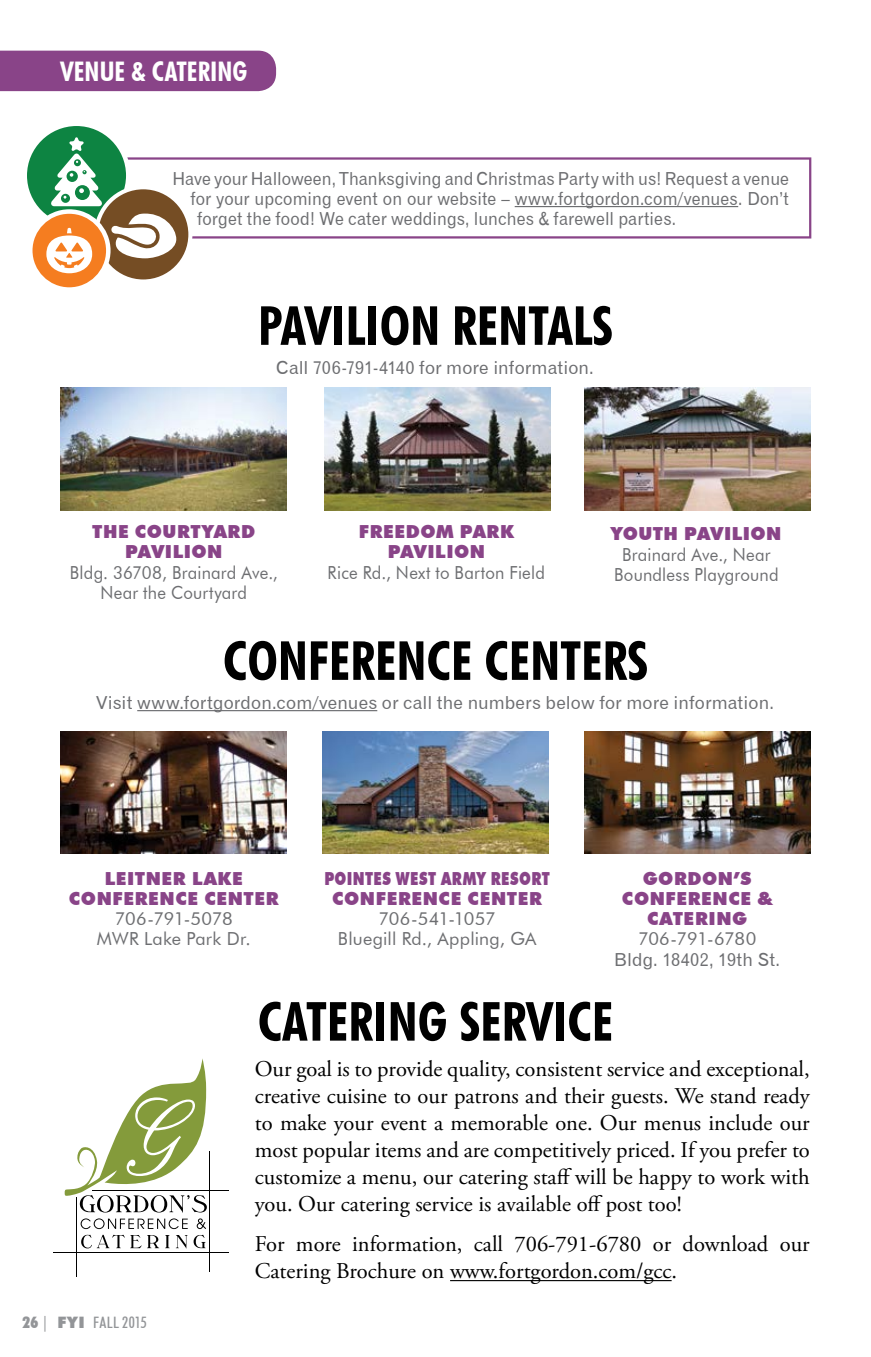
<style>
.page{position:relative;width:871px;height:1357px;background:#fff}
.page>*{position:absolute;margin:0;border:0;box-sizing:border-box;transform-origin:0 0}
.t1{font:700 condensed 54px "Futura BT";color:#000}
.t2{font:700 condensed 27px "Futura BT";letter-spacing:.005em;color:#fff}
.t3{font:22.5px/27px "Adobe Garamond Pro";color:#000;text-align:justify}
.t4{font:18px "Gothic 720 BT Roman B";letter-spacing:.005em;color:#6d6e71;scale:.93 1}
.t5{font:18px "Gothic 720 BT Roman B";letter-spacing:.005em;color:#6d6e71}
.t6{font:900 18px/20.2px "Futura BT";letter-spacing:.03em;color:#894488;text-align:center}
.t7{font:18px/20.2px "Futura BT";letter-spacing:.01em;color:#6d6e71;text-align:center;scale:.93 1}
.t8{font:18px/20.2px "Futura BT";letter-spacing:.01em;color:#6d6e71;text-align:center}
.t9{font:900 18px/20.2px "Futura BT";letter-spacing:.03em;color:#894488;text-align:center;scale:.78 1}
.t10{font:18px "Futura BT";letter-spacing:-.015em;color:#6d6e71}
.t11{font:500 condensed 15.75px "Futura BT";letter-spacing:.015em;color:#939598}
.s1{font-weight:900}
.s2{font-weight:900;font-stretch:normal}
</style>
<div class="page">
<svg style="left:81px;top:1218px;width:107px;height:11px"></svg>
<svg style="left:197px;top:1218px;width:9px;height:11px"></svg>
<svg style="left:81px;top:1235px;width:78px;height:13px"></svg>
<svg style="left:165px;top:1235px;width:5px;height:13px"></svg>
<svg style="left:176px;top:1235px;width:12px;height:13px"></svg>
<svg style="left:194px;top:1235px;width:12px;height:13px"></svg>
<svg style="left:64px;top:1058px;width:143px;height:154px"></svg>
<hr style="left:53px;top:1252px;width:176px;height:1px;background:#000">
<hr style="left:93px;top:1190px;width:136px;height:1px;background:#000">
<hr style="left:209px;top:1151px;width:1px;height:120px;background:#000">
<hr style="left:76px;top:1197px;width:1px;height:79px;background:#000">
<img style="left:584px;top:731px;width:226px;height:122px">
<img style="left:61px;top:731px;width:226px;height:122px">
<img style="left:322px;top:731px;width:226px;height:122px">
<img style="left:61px;top:388px;width:226px;height:122px">
<img style="left:324px;top:388px;width:226px;height:122px">
<img style="left:584px;top:388px;width:226px;height:122px">
<hr style="left:515px;top:206px;width:223px;height:1px;background:#6d6e71">
<hr style="left:137px;top:710px;width:240px;height:1px;background:#6d6e71">
<hr style="left:450px;top:1280px;width:221px;height:1px;background:#000">
<div style="left:0;top:51px;width:276px;height:40px;background:#894488"></div>
<div style="left:60px;top:157px;width:751px;height:81px;border:2px solid #894488"></div>
<svg style="left:25px;top:124px;width:103px;height:103px;background:#289157"></svg>
<div style="left:22px;top:122px;width:108px;height:108px;border:4px solid #fff;border-radius:50%"></div>
<svg style="left:51px;top:137px;width:51px;height:69px"></svg>
<div style="left:96px;top:187px;width:94px;height:94px;background:#754d24;border-radius:50%"></div>
<div style="left:94px;top:185px;width:98px;height:98px;border:4px solid #fff;border-radius:50%"></div>
<svg style="left:111px;top:213px;width:65px;height:45px"></svg>
<svg style="left:30px;top:212px;width:78px;height:78px;background:#f69041"></svg>
<div style="left:28px;top:209px;width:83px;height:83px;border:4px solid #fff;border-radius:50%"></div>
<svg style="left:46px;top:227px;width:46px;height:46px"></svg>
<p class="t2" style="left:60px;top:55px;width:189px">VENUE &amp; CATERING</p>
<p class="t4" style="left:172px;top:167px;width:664px">Have your Halloween, Thanksgiving and Christmas Party with us! Request a venue</p>
<p class="t4" style="left:190px;top:188px;width:645px">for your upcoming event on our website – www.fortgordon.com/venues. Don’t</p>
<p class="t4" style="left:197px;top:208px;width:516px">forget the food! We cater weddings, lunches &amp; farewell parties.</p>
<h1 class="t1" style="left:258px;top:293px;width:356px">PAVILION RENTALS</h1>
<p class="t5" style="left:276px;top:357px;width:319px">Call 706-791-4140 for more information.</p>
<p class="t6" style="left:92px;top:521px;width:165px">THE COURTYARD<br>PAVILION</p>
<p class="t7" style="left:70px;top:562px;width:225px">Bldg. 36708, Brainard Ave.,<br>Near the Courtyard</p>
<p class="t6" style="left:359px;top:521px;width:157px">FREEDOM PARK<br>PAVILION</p>
<p class="t7" style="left:328px;top:562px;width:235px">Rice Rd., Next to Barton Field</p>
<p class="t6" style="left:611px;top:524px;width:172px">YOUTH PAVILION</p>
<p class="t7" style="left:614px;top:544px;width:179px">Brainard Ave., Near<br>Boundless Playground</p>
<h1 class="t1" style="left:223px;top:628px;width:427px">CONFERENCE CENTERS</h1>
<p class="t5" style="left:96px;top:692px;width:679px">Visit www.fortgordon.com/venues or call the numbers below for more information.</p>
<p class="t6" style="left:69px;top:868px;width:211px">LEITNER LAKE<br>CONFERENCE CENTER</p>
<p class="t8" style="left:97px;top:908px;width:155px">706-791-5078<br>MWR Lake Park Dr.</p>
<p class="t9" style="left:324px;top:868px;width:291px">POINTES WEST ARMY RESORT<br>CONFERENCE CENTER</p>
<p class="t8" style="left:338px;top:908px;width:200px">706-541-1057<br>Bluegill Rd., Appling, GA</p>
<p class="t6" style="left:622px;top:868px;width:152px">GORDON’S<br>CONFERENCE &amp;<br>CATERING</p>
<p class="t10" style="left:638px;top:928px;width:120px">706-791-6780</p>
<p class="t5" style="left:614px;top:948px;width:167px">Bldg. 18402, 19th St.</p>
<h1 class="t1" style="left:258px;top:988px;width:357px">CATERING SERVICE</h1>
<p class="t11" style="left:23px;top:1313px;width:126px"><span class="s1">26</span> | <span class="s2">FYI</span> FALL 2015</p>
<p class="t3" style="left:255px;top:1056px;width:556px">Our goal is to provide quality, consistent service and exceptional, creative cuisine to our patrons and their guests. We stand ready to make your event a memorable one. Our menus include our most popular items and are competitively priced. If you prefer to customize a menu, our catering staff will be happy to work with you. Our catering service is available off post too!</p>
<p class="t3" style="left:255px;top:1231px;width:556px">For more information, call 706-791-6780 or download our<br>Catering Brochure on www.fortgordon.com/gcc.</p>
</div>
